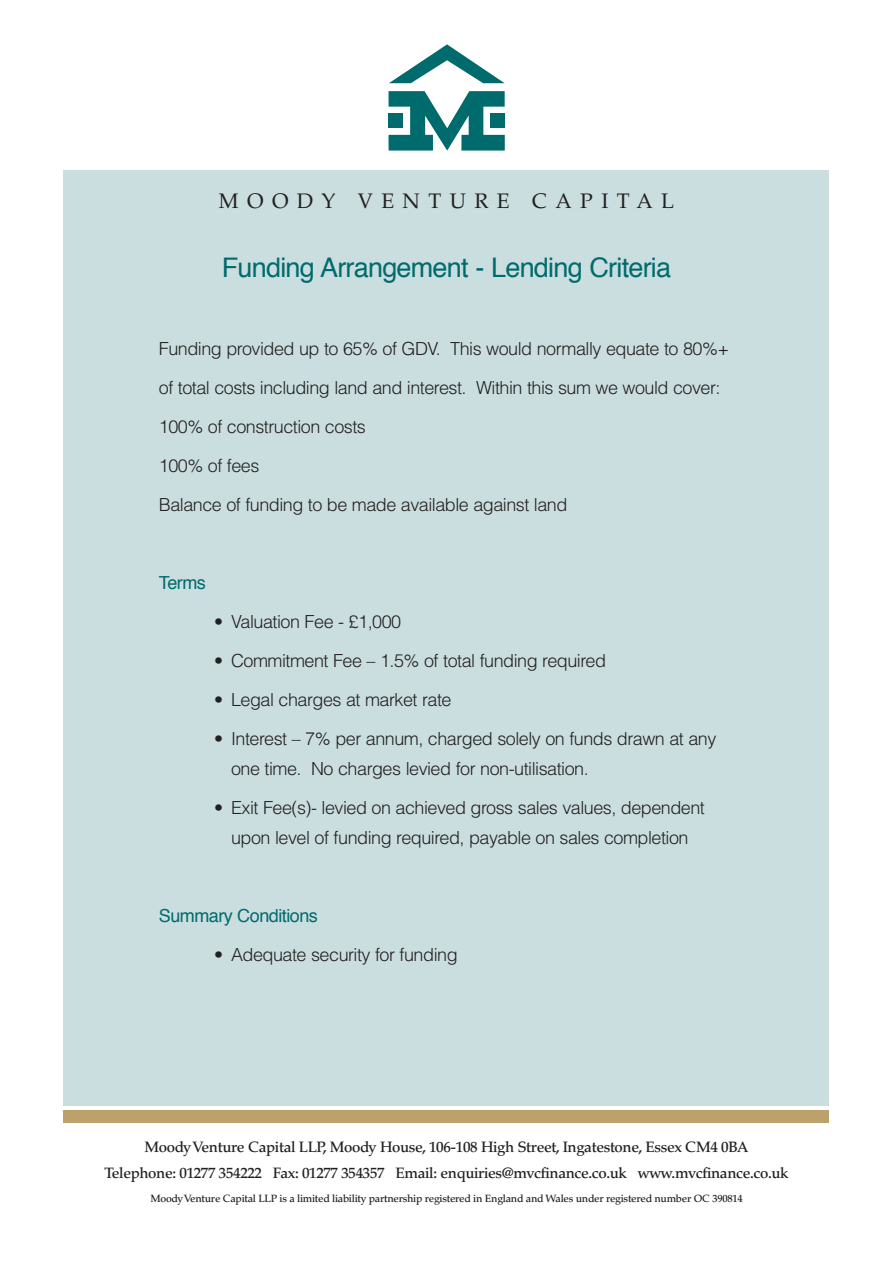
<style>
.page{position:relative;width:893px;height:1263px;background:#fff}
.page>*{position:absolute;margin:0;border:0;box-sizing:border-box;transform-origin:0 0}
.t1{font:27px "Helvetica";letter-spacing:-.03em;color:#006b6c}
.t2{font:21px "Palatino";letter-spacing:.4em;color:#231f20}
.t3{font:300 18px/39px "Helvetica";letter-spacing:-.03em;color:#231f20}
.t4{font:18px "Helvetica";letter-spacing:-.03em;color:#006b6c}
.t5{font:500 15px/25.5px "Palatino";letter-spacing:-.025em;color:#231f20;text-align:center}
.t6{font:500 10.5px "Palatino";letter-spacing:-.025em;color:#231f20}
</style>
<div class="page">
<div style="left:64px;top:170px;width:765px;height:936px;background:#cadee0"></div>
<svg style="left:389px;top:91px;width:116px;height:60px"></svg>
<svg style="left:389px;top:44px;width:115px;height:39px"></svg>
<div style="left:490px;top:114px;width:15px;height:14px;background:#006b6c"></div>
<div style="left:64px;top:1110px;width:765px;height:13px;background:#bda16b"></div>
<p class="t2" style="left:219px;top:193px;width:457px">MOODY VENTURE CAPITAL</p>
<h1 class="t1" style="left:222px;top:256px;width:451px">Funding Arrangement - Lending Criteria</h1>
<p class="t3" style="left:159px;top:329px;width:572px">Funding provided up to 65% of GDV. This would normally equate to 80%+ of total costs including land and interest. Within this sum we would cover:<br>100% of construction costs<br>100% of fees<br>Balance of funding to be made available against land</p>
<p class="t4" style="left:159px;top:575px;width:48px">Terms</p>
<p class="t3" style="left:214px;top:602px;width:189px">• Valuation Fee - £1,000</p>
<p class="t3" style="left:214px;top:641px;width:393px">• Commitment Fee – 1.5% of total funding required</p>
<p class="t3" style="left:214px;top:680px;width:239px">• Legal charges at market rate</p>
<p class="t3" style="left:231px;top:724px;width:487px;line-height:30px;text-indent:-17px">• Interest – 7% per annum, charged solely on funds drawn at any one time. No charges levied for non-utilisation.</p>
<p class="t3" style="left:214px;top:793px;width:492px;line-height:30px;text-align:center">• Exit Fee(s)- levied on achieved gross sales values, dependent upon level of funding required, payable on sales completion</p>
<p class="t4" style="left:159px;top:908px;width:160px">Summary Conditions</p>
<p class="t3" style="left:214px;top:935px;width:245px">• Adequate security for funding</p>
<p class="t5" style="left:104px;top:1136px;width:685px">MoodyVenture Capital LLP, Moody House, 106-108 High Street, Ingatestone, Essex CM4 0BA<br>Telephone: 01277 354222 Fax: 01277 354357 Email: enquiries@mvcfinance.co.uk www.mvcfinance.co.uk</p>
<p class="t6" style="left:150px;top:1194px;width:594px">MoodyVenture Capital LLP is a limited liability partnership registered in England and Wales under registered number OC 390814</p>
</div>
